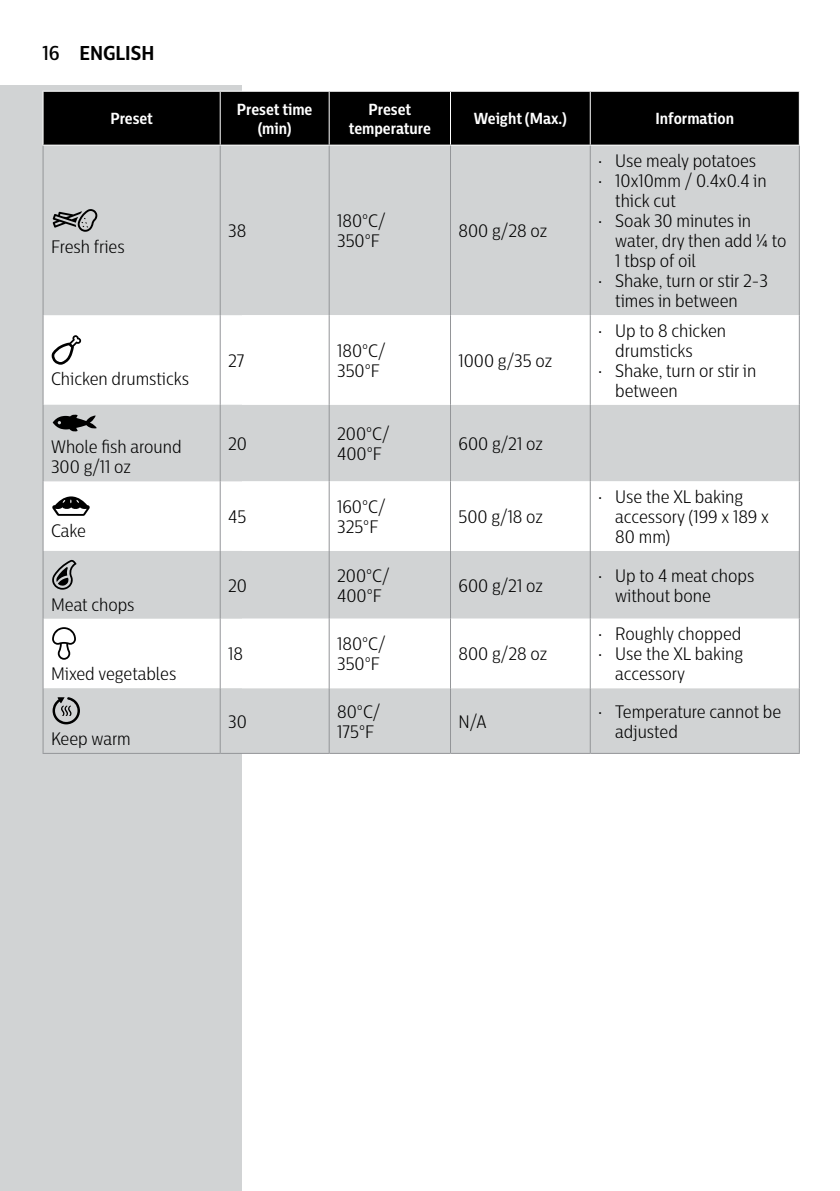
<style>
.page{position:relative;width:840px;height:1191px;background:#fff}
.page>*{position:absolute;margin:0;border:0;box-sizing:border-box;transform-origin:0 0}
.t1{font:700 20px "Centrale Sans Cnd";color:#000}
.t2{font:300 18px/20px "Centrale Sans Cnd";color:#000}
.t3{font:700 16px/19.2px "Centrale Sans Cnd";color:#fff;text-align:center}
.s1{font-weight:500}
.s2{font-size:14.2px}
</style>
<div class="page">
<div style="left:0;top:85px;width:241px;height:1106px;background:#d1d3d4"></div>
<div style="left:44px;top:92px;width:754px;height:53px;background:#000"></div>
<div style="left:52px;top:146px;width:746px;height:607px;background:#d1d3d4"></div>
<svg style="left:44px;top:315px;width:754px;height:373px"></svg>
<hr style="left:43px;top:91px;width:177px;height:1px;background:#fff">
<hr style="left:43px;top:92px;width:1px;height:53px;background:#fff">
<hr style="left:220px;top:91px;width:109px;height:1px;background:#fff">
<hr style="left:219px;top:92px;width:1px;height:53px;background:#fff">
<hr style="left:328px;top:92px;width:1px;height:53px;background:#fff">
<hr style="left:450px;top:92px;width:1px;height:53px;background:#fff">
<hr style="left:589px;top:92px;width:1px;height:53px;background:#fff">
<hr style="left:43px;top:145px;width:177px;height:1px;background:#fff">
<hr style="left:220px;top:145px;width:109px;height:1px;background:#fff">
<hr style="left:43px;top:146px;width:1px;height:169px;background:#939598">
<hr style="left:219px;top:146px;width:1px;height:169px;background:#939598">
<hr style="left:328px;top:146px;width:1px;height:169px;background:#939598">
<hr style="left:450px;top:146px;width:1px;height:169px;background:#939598">
<hr style="left:589px;top:146px;width:1px;height:169px;background:#939598">
<hr style="left:798px;top:146px;width:1px;height:169px;background:#939598">
<hr style="left:43px;top:315px;width:1px;height:90px;background:#939598">
<hr style="left:219px;top:315px;width:1px;height:90px;background:#939598">
<hr style="left:328px;top:315px;width:1px;height:90px;background:#939598">
<hr style="left:450px;top:315px;width:1px;height:90px;background:#939598">
<hr style="left:589px;top:315px;width:1px;height:90px;background:#939598">
<hr style="left:798px;top:315px;width:1px;height:90px;background:#939598">
<hr style="left:43px;top:405px;width:1px;height:76px;background:#939598">
<hr style="left:219px;top:405px;width:1px;height:76px;background:#939598">
<hr style="left:328px;top:405px;width:1px;height:76px;background:#939598">
<hr style="left:450px;top:405px;width:1px;height:76px;background:#939598">
<hr style="left:589px;top:405px;width:1px;height:76px;background:#939598">
<hr style="left:798px;top:405px;width:1px;height:76px;background:#939598">
<hr style="left:43px;top:481px;width:1px;height:70px;background:#939598">
<hr style="left:219px;top:481px;width:1px;height:70px;background:#939598">
<hr style="left:328px;top:481px;width:1px;height:70px;background:#939598">
<hr style="left:450px;top:481px;width:1px;height:70px;background:#939598">
<hr style="left:589px;top:481px;width:1px;height:70px;background:#939598">
<hr style="left:798px;top:481px;width:1px;height:70px;background:#939598">
<hr style="left:43px;top:551px;width:1px;height:67px;background:#939598">
<hr style="left:219px;top:551px;width:1px;height:67px;background:#939598">
<hr style="left:328px;top:551px;width:1px;height:67px;background:#939598">
<hr style="left:450px;top:551px;width:1px;height:67px;background:#939598">
<hr style="left:589px;top:551px;width:1px;height:67px;background:#939598">
<hr style="left:798px;top:551px;width:1px;height:67px;background:#939598">
<hr style="left:43px;top:618px;width:1px;height:70px;background:#939598">
<hr style="left:219px;top:618px;width:1px;height:70px;background:#939598">
<hr style="left:328px;top:618px;width:1px;height:70px;background:#939598">
<hr style="left:450px;top:618px;width:1px;height:70px;background:#939598">
<hr style="left:589px;top:618px;width:1px;height:70px;background:#939598">
<hr style="left:798px;top:618px;width:1px;height:70px;background:#939598">
<hr style="left:43px;top:688px;width:1px;height:65px;background:#939598">
<hr style="left:219px;top:688px;width:1px;height:65px;background:#939598">
<hr style="left:328px;top:688px;width:1px;height:65px;background:#939598">
<hr style="left:450px;top:688px;width:1px;height:65px;background:#939598">
<hr style="left:589px;top:688px;width:1px;height:65px;background:#939598">
<hr style="left:798px;top:688px;width:1px;height:65px;background:#939598">
<hr style="left:43px;top:753px;width:177px;height:1px;background:#939598">
<hr style="left:220px;top:753px;width:109px;height:1px;background:#939598">
<hr style="left:329px;top:753px;width:121px;height:1px;background:#939598">
<hr style="left:450px;top:753px;width:140px;height:1px;background:#939598">
<hr style="left:590px;top:753px;width:209px;height:1px;background:#939598">
<svg style="left:53px;top:209px;width:45px;height:23px"></svg>
<svg style="left:52px;top:335px;width:29px;height:30px"></svg>
<svg style="left:53px;top:414px;width:44px;height:18px"></svg>
<svg style="left:52px;top:496px;width:38px;height:20px"></svg>
<svg style="left:52px;top:560px;width:25px;height:29px"></svg>
<svg style="left:52px;top:627px;width:24px;height:33px"></svg>
<svg style="left:53px;top:697px;width:27px;height:27px"></svg>
<p class="t1" style="left:43px;top:40px;width:113px"><span class="s1">16</span> ENGLISH</p>
<p class="t3" style="left:110px;top:109px;width:44px">Preset</p>
<p class="t3" style="left:237px;top:99px;width:77px">Preset time (min)</p>
<p class="t3" style="left:348px;top:99px;width:84px">Preset temperature</p>
<p class="t3" style="left:473px;top:109px;width:95px">Weight (Max.)</p>
<p class="t3" style="left:655px;top:109px;width:80px">Information</p>
<p class="t2" style="left:51px;top:236px;width:75px">Fresh fries</p>
<p class="t2" style="left:51px;top:368px;width:139px">Chicken drumsticks</p>
<p class="t2" style="left:228px;top:220px;width:20px">38</p>
<p class="t2" style="left:337px;top:210px;width:50px">180°C/<br>350°F</p>
<p class="t2" style="left:458px;top:220px;width:90px">800 g/28 oz</p>
<p class="t2" style="left:228px;top:350px;width:18px">27</p>
<p class="t2" style="left:337px;top:340px;width:50px">180°C/<br>350°F</p>
<p class="t2" style="left:458px;top:350px;width:95px">1000 g/35 oz</p>
<p class="t2" style="left:51px;top:436px;width:132px">Whole fish around<br>300 g/11 oz</p>
<p class="t2" style="left:228px;top:433px;width:20px">20</p>
<p class="t2" style="left:337px;top:423px;width:54px">200°C/<br>400°F</p>
<p class="t2" style="left:458px;top:433px;width:86px">600 g/21 oz</p>
<p class="t2" style="left:51px;top:520px;width:37px">Cake</p>
<p class="t2" style="left:228px;top:506px;width:20px">45</p>
<p class="t2" style="left:337px;top:496px;width:50px">160°C/<br>325°F</p>
<p class="t2" style="left:458px;top:506px;width:86px">500 g/18 oz</p>
<p class="t2" style="left:598px;top:150px;width:159px"><span class="s2">•</span> Use mealy potatoes</p>
<p class="t2" style="left:615px;top:170px;width:153px;text-indent:-17px"><span class="s2">•</span> 10x10mm / 0.4x0.4 in thick cut</p>
<p class="t2" style="left:615px;top:210px;width:173px;text-indent:-17px"><span class="s2">•</span> Soak 30 minutes in water, dry then add ¼ to<br>1 tbsp of oil</p>
<p class="t2" style="left:615px;top:270px;width:154px;text-indent:-17px"><span class="s2">•</span> Shake, turn or stir 2-3 times in between</p>
<p class="t2" style="left:615px;top:320px;width:112px;text-indent:-17px"><span class="s2">•</span> Up to 8 chicken drumsticks</p>
<p class="t2" style="left:615px;top:360px;width:142px;text-indent:-17px"><span class="s2">•</span> Shake, turn or stir in between</p>
<p class="t2" style="left:615px;top:486px;width:155px;text-indent:-17px"><span class="s2">•</span> Use the XL baking accessory (199 x 189 x<br>80 mm)</p>
<p class="t2" style="left:51px;top:594px;width:85px">Meat chops</p>
<p class="t2" style="left:51px;top:663px;width:127px">Mixed vegetables</p>
<p class="t2" style="left:51px;top:728px;width:81px">Keep warm</p>
<p class="t2" style="left:228px;top:575px;width:20px">20</p>
<p class="t2" style="left:337px;top:565px;width:54px">200°C/<br>400°F</p>
<p class="t2" style="left:458px;top:575px;width:86px">600 g/21 oz</p>
<p class="t2" style="left:615px;top:565px;width:141px;text-indent:-17px"><span class="s2">•</span> Up to 4 meat chops without bone</p>
<p class="t2" style="left:228px;top:643px;width:16px">18</p>
<p class="t2" style="left:337px;top:633px;width:50px">180°C/<br>350°F</p>
<p class="t2" style="left:458px;top:643px;width:90px">800 g/28 oz</p>
<p class="t2" style="left:598px;top:623px;width:145px"><span class="s2">•</span> Roughly chopped</p>
<p class="t2" style="left:615px;top:643px;width:129px;text-indent:-17px"><span class="s2">•</span> Use the XL baking accessory</p>
<p class="t2" style="left:228px;top:711px;width:20px">30</p>
<p class="t2" style="left:337px;top:701px;width:45px">80°C/<br>175°F</p>
<p class="t2" style="left:458px;top:711px;width:29px">N/A</p>
<p class="t2" style="left:615px;top:701px;width:167px;text-indent:-17px"><span class="s2">•</span> Temperature cannot be adjusted</p>
</div>
